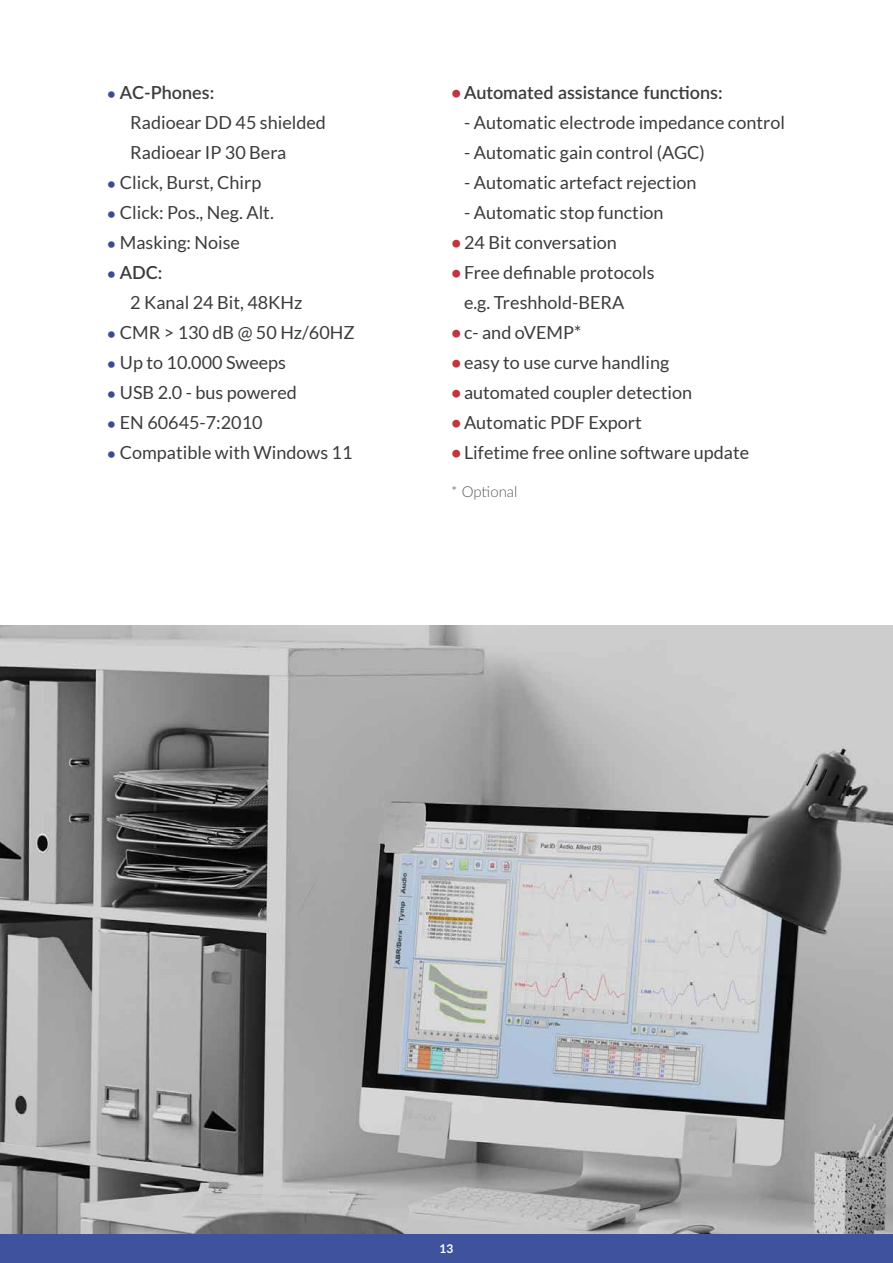
<style>
.page{position:relative;width:893px;height:1263px;background:#fff}
.page>*{position:absolute;margin:0;border:0;box-sizing:border-box;transform-origin:0 0}
.t1{font:18px/30px "Lato";color:#3c3c3b}
.t2{font:600 18px "Lato";color:#3c3c3b}
.t3{font:300 15px "Lato";color:#5c5b5c}
.t4{font:700 12px "Lato";color:#fff}
.s1{font-weight:700;font-size:15px;color:#3c4b94}
.s2{font-weight:600}
.s3{font-weight:700;color:#c1353f}
</style>
<div class="page">
<div style="left:0;top:1231px;width:893px;height:32px;background:#3f529d"></div>
<img style="left:0;top:625px;width:893px;height:608px">
<p class="t1" style="left:130px;top:77px;width:197px;text-indent:-23px"><span class="s1">•</span> <span class="s2">AC-Phones:<br></span>Radioear DD 45 shielded<br>Radioear IP 30 Bera</p>
<p class="t1" style="left:107px;top:167px;width:156px"><span class="s1">•</span> Click, Burst, Chirp</p>
<p class="t1" style="left:107px;top:197px;width:168px"><span class="s1">•</span> Click: Pos., Neg. Alt.</p>
<p class="t1" style="left:107px;top:227px;width:134px"><span class="s1">•</span> Masking: Noise</p>
<p class="t1" style="left:130px;top:257px;width:174px;text-indent:-23px"><span class="s1">•</span> <span class="s2">ADC:<br></span>2 Kanal 24 Bit, 48KHz</p>
<p class="t1" style="left:107px;top:317px;width:249px"><span class="s1">•</span> CMR &gt; 130 dB @ 50 Hz/60HZ</p>
<p class="t1" style="left:107px;top:347px;width:180px"><span class="s1">•</span> Up to 10.000 Sweeps</p>
<p class="t1" style="left:107px;top:377px;width:191px"><span class="s1">•</span> USB 2.0 - bus powered</p>
<p class="t1" style="left:107px;top:407px;width:157px"><span class="s1">•</span> EN 60645-7:2010</p>
<p class="t1" style="left:107px;top:437px;width:247px"><span class="s1">•</span> Compatible with Windows 11</p>
<p class="t2" style="left:451px;top:79px;width:273px"><span class="s3">•</span>Automated assistance functions:</p>
<p class="t1" style="left:464px;top:107px;width:322px">- Automatic electrode impedance control</p>
<p class="t1" style="left:464px;top:137px;width:242px">- Automatic gain control (AGC)</p>
<p class="t1" style="left:464px;top:167px;width:234px">- Automatic artefact rejection</p>
<p class="t1" style="left:464px;top:197px;width:201px">- Automatic stop function</p>
<p class="t1" style="left:451px;top:227px;width:167px"><span class="s3">•</span>24 Bit conversation</p>
<p class="t1" style="left:464px;top:257px;width:192px;text-indent:-13px"><span class="s3">•</span>Free definable protocols e.g. Treshhold-BERA</p>
<p class="t1" style="left:451px;top:317px;width:131px"><span class="s3">•</span>c- and oVEMP*</p>
<p class="t1" style="left:451px;top:347px;width:219px"><span class="s3">•</span>easy to use curve handling</p>
<p class="t1" style="left:451px;top:377px;width:242px"><span class="s3">•</span>automated coupler detection</p>
<p class="t1" style="left:451px;top:407px;width:192px"><span class="s3">•</span>Automatic PDF Export</p>
<p class="t1" style="left:451px;top:437px;width:299px"><span class="s3">•</span>Lifetime free online software update</p>
<p class="t3" style="left:451px;top:481px;width:68px">* Optional</p>
<p class="t4" style="left:439px;top:1240px;width:15px">13</p>
</div>
